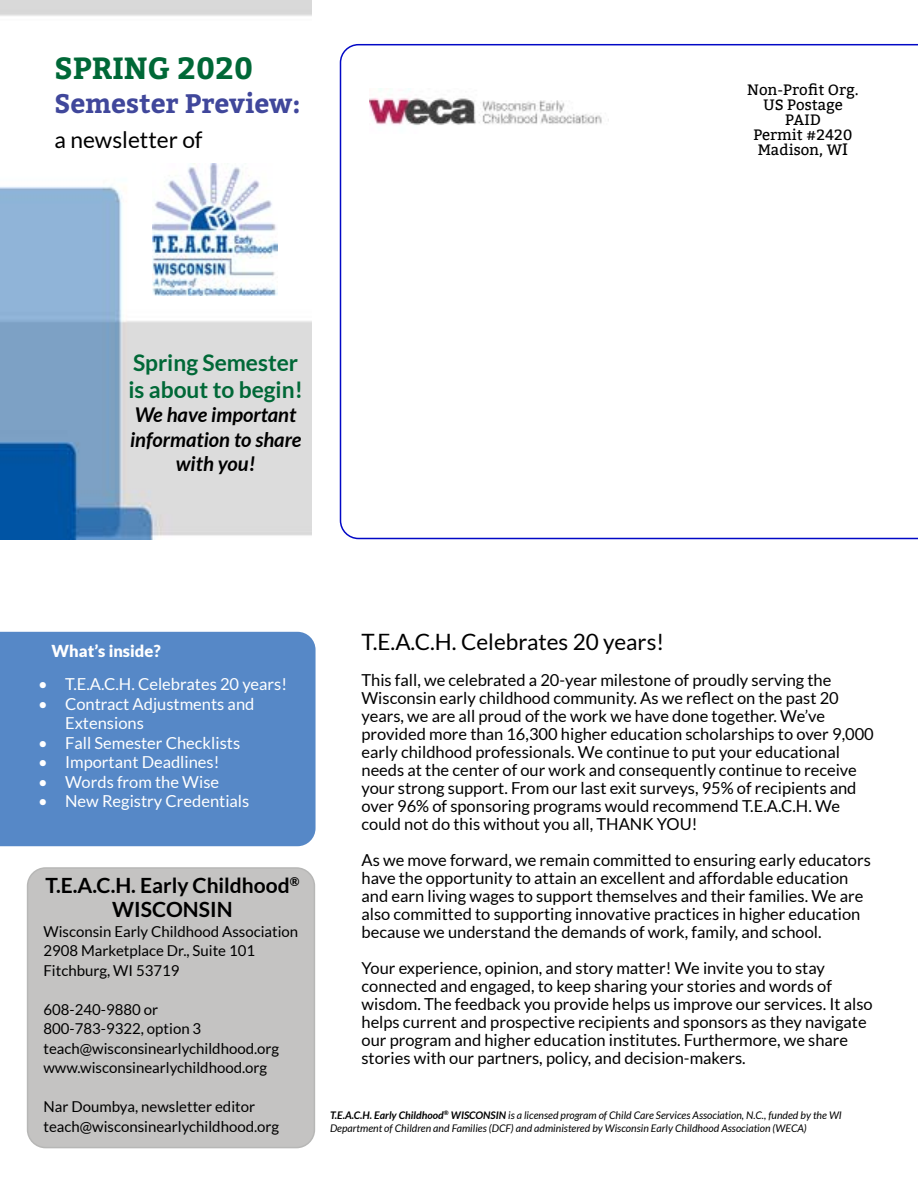
<style>
.page{position:relative;width:918px;height:1188px;background:#fff}
.page>*{position:absolute;margin:0;border:0;box-sizing:border-box;transform-origin:0 0}
.t1{font:700 30.6px "Bitter";color:#006837}
.t2{font:700 26.7px "Bitter";color:#40479b}
.t3{font:700 22.95px/27.5px "Lato";color:#006837}
.t4{font:22.95px "Lato";color:#000}
.t5{font:22.5px "Lato";color:#000}
.t6{font:700 21px/24px "Lato";color:#000;text-align:center}
.t7{font:italic 700 20.4px/24.5px "Lato";color:#000;text-align:center}
.t8{font:16.5px/18px "Lato";color:#000}
.t9{font:16.5px/19.5px "Lato";color:#fff}
.t10{font:900 16.5px "Lato";color:#fff}
.t11{font:15px/19.5px "Lato";color:#000}
.t12{font:15px/15px "Bitter";color:#000;text-align:center}
.t13{font:italic 10.5px/13.5px "Lato";color:#000}
.s1{font-size:16.5px}
.s2{font-weight:700}
</style>
<div class="page">
<svg style="left:340px;top:44px;width:578px;height:495px"></svg>
<div style="left:0;top:632px;width:316px;height:214px;background:#5688c7"></div>
<div style="left:28px;top:868px;width:286px;height:280px;background:#c4c3c2;border-radius:18px"></div>
<div style="left:27px;top:867px;width:288px;height:281px;border:2px solid #b7b7b6;border-radius:18px"></div>
<img style="left:369px;top:88px;width:239px;height:45px">
<img style="left:0;top:0;width:312px;height:540px">
<img style="left:153px;top:163px;width:125px;height:132px">
<h1 class="t1" style="left:54px;top:50px;width:200px">SPRING 2020</h1>
<h2 class="t2" style="left:54px;top:87px;width:248px">Semester Preview:</h2>
<h3 class="t4" style="left:54px;top:127px;width:150px">a newsletter of</h3>
<h3 class="t3" style="left:128px;top:348px;width:176px">Spring Semester is about to begin!</h3>
<p class="t7" style="left:130px;top:403px;width:173px">We have important information to share with you!</p>
<p class="t12" style="left:747px;top:82px;width:113px">Non-Profit Org.<br>US Postage<br>PAID<br>Permit #2420<br>Madison, W<span class="s1">I</span></p>
<h3 class="t5" style="left:362px;top:629px;width:304px">T.E.A.C.H. Celebrates 20 years!</h3>
<p class="t8" style="left:362px;top:671px;width:514px">This fall, we celebrated a 20-year milestone of proudly serving the Wisconsin early childhood community. As we reflect on the past 20 years, we are all proud of the work we have done together. We’ve provided more than 16,300 higher education scholarships to over 9,000 early childhood professionals. We continue to put your educational needs at the center of our work and consequently continue to receive your strong support. From our last exit surveys, 95% of recipients and over 96% of sponsoring programs would recommend T.E.A.C.H. We could not do this without you all, THANK YOU!</p>
<p class="t8" style="left:362px;top:851px;width:511px">As we move forward, we remain committed to ensuring early educators have the opportunity to attain an excellent and affordable education and earn living wages to support themselves and their families. We are also committed to supporting innovative practices in higher education because we understand the demands of work, family, and school.</p>
<p class="t8" style="left:362px;top:959px;width:513px">Your experience, opinion, and story matter! We invite you to stay connected and engaged, to keep sharing your stories and words of wisdom. The feedback you provide helps us improve our services. It also helps current and prospective recipients and sponsors as they navigate our program and higher education institutes. Furthermore, we share stories with our partners, policy, and decision-makers.</p>
<p class="t10" style="left:52px;top:642px;width:111px">What’s inside?</p>
<p class="t9" style="left:38px;top:675px;width:250px">• T.E.A.C.H. Celebrates 20 years!</p>
<p class="t9" style="left:65px;top:694px;width:191px;text-indent:-27px">• Contract Adjustments and<br>Extensions</p>
<p class="t9" style="left:38px;top:733px;width:204px">• Fall Semester Checklists</p>
<p class="t9" style="left:38px;top:753px;width:183px">• Important Deadlines!</p>
<p class="t9" style="left:38px;top:772px;width:183px">• Words from the Wise</p>
<p class="t9" style="left:38px;top:792px;width:213px">• New Registry Credentials</p>
<p class="t6" style="left:45px;top:873px;width:256px">T.E.A.C.H. Early Childhood<sup>®<br></sup>WISCONSIN</p>
<p class="t11" style="left:44px;top:922px;width:256px">Wisconsin Early Childhood Association<br>2908 Marketplace Dr., Suite 101<br>Fitchburg, WI 53719</p>
<p class="t11" style="left:44px;top:1000px;width:237px">608-240-9880 or<br>800-783-9322, option 3 teach@wisconsinearlychildhood.org www.wisconsinearlychildhood.org</p>
<p class="t11" style="left:44px;top:1097px;width:237px">Nar Doumbya, newsletter editor teach@wisconsinearlychildhood.org</p>
<p class="t13" style="left:330px;top:1109px;width:513px"><span class="s2">T.E.A.C.H. Early Childhood</span><sup>®</sup> <span class="s2">WISCONSIN</span> is a licensed program of Child Care Services Association, N.C., funded by the WI<br>Department of Children and Families (DCF) and administered by Wisconsin Early Childhood Association (WECA)</p>
</div>
